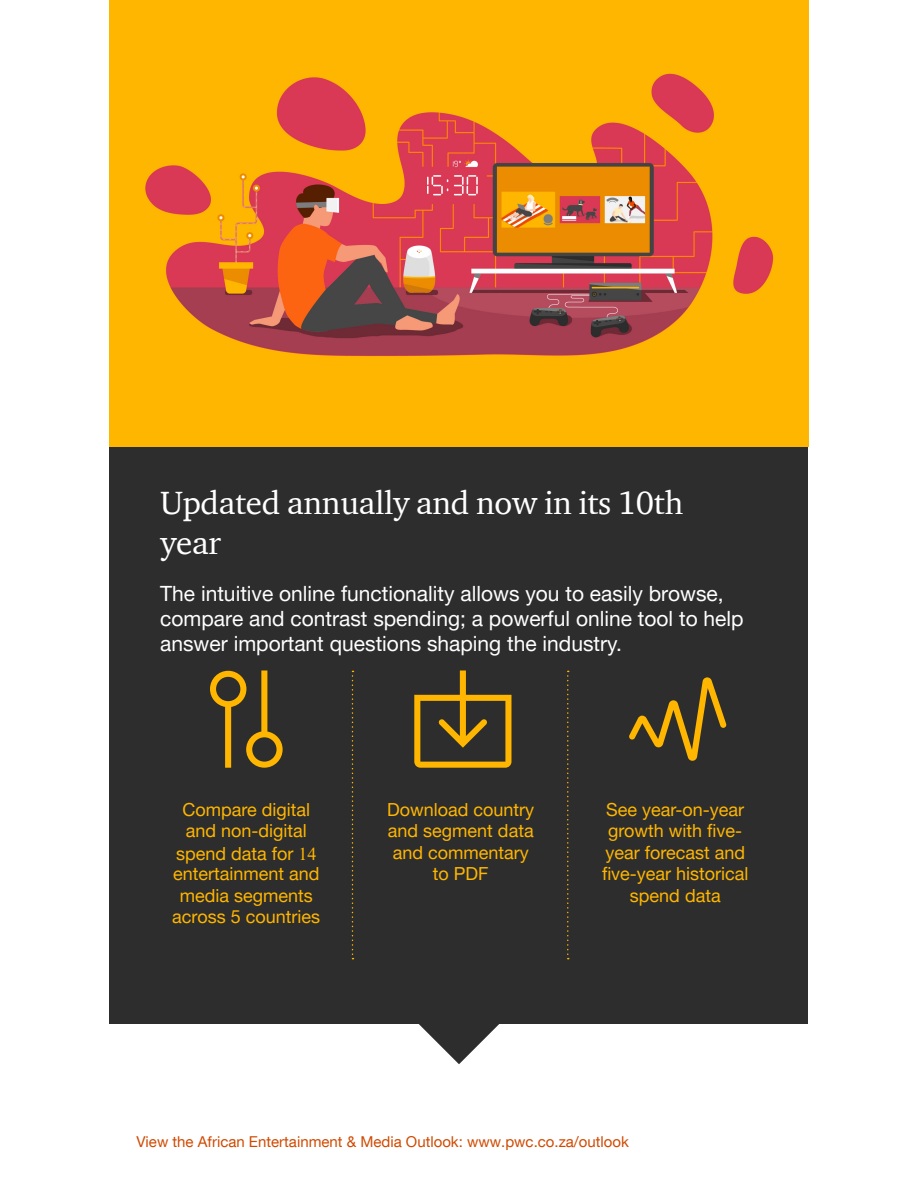
<style>
.page{position:relative;width:918px;height:1188px;background:#fff}
.page>*{position:absolute;margin:0;border:0;box-sizing:border-box;transform-origin:0 0}
.text{font:33px/39.6px "ITC Charter Com";letter-spacing:-.01em;color:#fff}
.text-2{font:21px/25.2px "Helvetica Neue LT Pro";color:#fff}
.text-3{font:18px/21.6px "Helvetica Neue LT Pro";color:#ffb600;text-align:center}
.t1{font:15px "Helvetica Neue LT Com";color:#d04a02}
.s1{font-style:inherit}
.s2{font-family:"Times New Roman"}
</style>
<div class="page">
<div style="left:110px;top:445px;width:698px;height:579px;background:#2d2d2d"></div>
<img style="left:110px;top:0;width:698px;height:447px">
<svg style="left:414px;top:670px;width:97px;height:98px"></svg>
<svg style="left:210px;top:671px;width:73px;height:97px"></svg>
<svg style="left:629px;top:677px;width:98px;height:84px"></svg>
<svg style="left:352px;top:671px;width:1px;height:288px"></svg>
<svg style="left:567px;top:671px;width:2px;height:288px"></svg>
<svg style="left:419px;top:1024px;width:80px;height:40px"></svg>
<p class="text" style="left:160px;top:483px;width:525px">Updated annually and now in its <span class="s1">10th </span>year</p>
<p class="text-2" style="left:160px;top:580px;width:585px">The intuitive online functionality allows you to easily browse, compare and contrast spending; a powerful online tool to help answer important questions shaping the industry.</p>
<p class="text-3" style="left:176px;top:798px;width:142px;line-height:22.2px">Compare digital and non-digital spend data for <span class="s2">14</span></p>
<p class="text-3" style="left:172px;top:863px;width:150px">entertainment and media segments across 5 countries</p>
<p class="text-3" style="left:387px;top:798px;width:149px">Download country</p>
<p class="text-3" style="left:388px;top:820px;width:147px">and segment data and commentary to PDF</p>
<p class="text-3" style="left:602px;top:798px;width:148px">See year-on-year growth with five&shy;year forecast and five-year historical spend data</p>
<p class="t1" style="left:136px;top:1132px;width:494px">View the African Entertainment &amp; Media Outlook: www.pwc.co.za/outlook</p>
</div>
